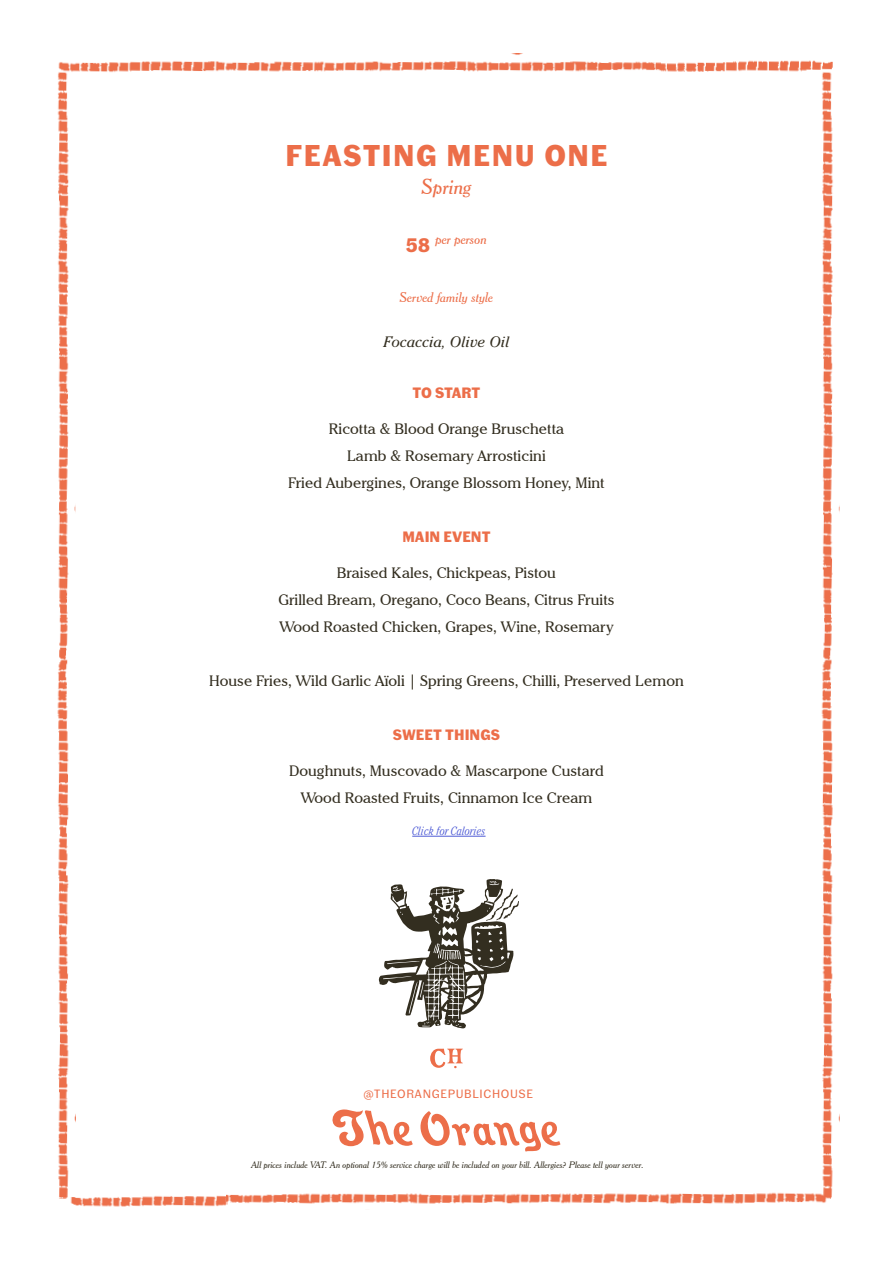
<style>
.page{position:relative;width:893px;height:1263px;background:#fff}
.page>*{position:absolute;margin:0;border:0;box-sizing:border-box;transform-origin:0 0}
.t1{font:700 30px "Fann Grotesque Trial";letter-spacing:.05em;color:#ec6e49}
.t2{font:italic 21px "Cheltenham BT";color:#ec6e49}
.t3{font:15px/27px "Cheltenham IT Cby BT";color:#332e20;text-align:center}
.t4{font:700 15px "Fann Grotesque";color:#ec6e49}
.t5{font:italic 15px "Cheltenham Std";color:#332e20}
.t6{font:italic 13.95px "Cheltenham BT";color:#ec6e49}
.t7{font:italic 13.5px "Cheltenham BT";color:#ec6e49}
.t8{font:12px "Fann Grotesque";letter-spacing:.05em;color:#ec6e49}
.t9{font:italic 300 condensed 12px "Cheltenham Std";color:#4f5cd6}
.t10{font:italic 9.15px "Cheltenham BT";color:#332e20}
.s1{font-family:"Fann Grotesque";font-weight:700;font-style:normal;font-size:19.5px}
</style>
<div class="page">
<img style="left:57px;top:75px;width:18px;height:580px">
<img style="left:57px;top:655px;width:18px;height:544px">
<img style="left:822px;top:75px;width:17px;height:580px">
<img style="left:821px;top:655px;width:18px;height:543px">
<img style="left:58px;top:53px;width:592px;height:22px">
<img style="left:650px;top:60px;width:183px;height:15px">
<img style="left:66px;top:1188px;width:763px;height:19px">
<hr style="left:412px;top:836px;width:74px;height:1px;background:#4f5cd6">
<svg style="left:430px;top:1048px;width:33px;height:20px"></svg>
<svg style="left:332px;top:1109px;width:228px;height:43px"></svg>
<svg style="left:378px;top:879px;width:141px;height:149px"></svg>
<h1 class="t1" style="left:285px;top:142px;width:324px">FEASTING MENU ONE</h1>
<h2 class="t2" style="left:421px;top:174px;width:52px">Spring</h2>
<p class="t6" style="left:406px;top:231px;width:83px"><span class="s1">58</span> per person</p>
<p class="t7" style="left:399px;top:289px;width:95px">Served family style</p>
<p class="t5" style="left:384px;top:333px;width:127px">Focaccia, Olive Oil</p>
<p class="t4" style="left:412px;top:384px;width:69px">TO START</p>
<p class="t3" style="left:288px;top:415px;width:318px">Ricotta &amp; Blood Orange Bruschetta<br>Lamb &amp; Rosemary Arrosticini<br>Fried Aubergines, Orange Blossom Honey, Mint</p>
<p class="t4" style="left:402px;top:528px;width:90px">MAIN EVENT</p>
<p class="t3" style="left:278px;top:559px;width:337px">Braised Kales, Chickpeas, Pistou<br>Grilled Bream, Oregano, Coco Beans, Citrus Fruits<br>Wood Roasted Chicken, Grapes, Wine, Rosemary</p>
<p class="t3" style="left:209px;top:667px;width:476px">House Fries, Wild Garlic Aïoli | Spring Greens, Chilli, Preserved Lemon</p>
<p class="t4" style="left:393px;top:726px;width:109px">SWEET THINGS</p>
<p class="t3" style="left:289px;top:757px;width:316px">Doughnuts, Muscovado &amp; Mascarpone Custard<br>Wood Roasted Fruits, Cinnamon Ice Cream</p>
<p class="t9" style="left:412px;top:824px;width:75px">Click for Calories</p>
<p class="t8" style="left:363px;top:1086px;width:171px">@THEORANGEPUBLICHOUSE</p>
<p class="t10" style="left:251px;top:1159px;width:394px">All prices include VAT. An optional 15% service charge will be included on your bill. Allergies? Please tell your server.</p>
</div>
